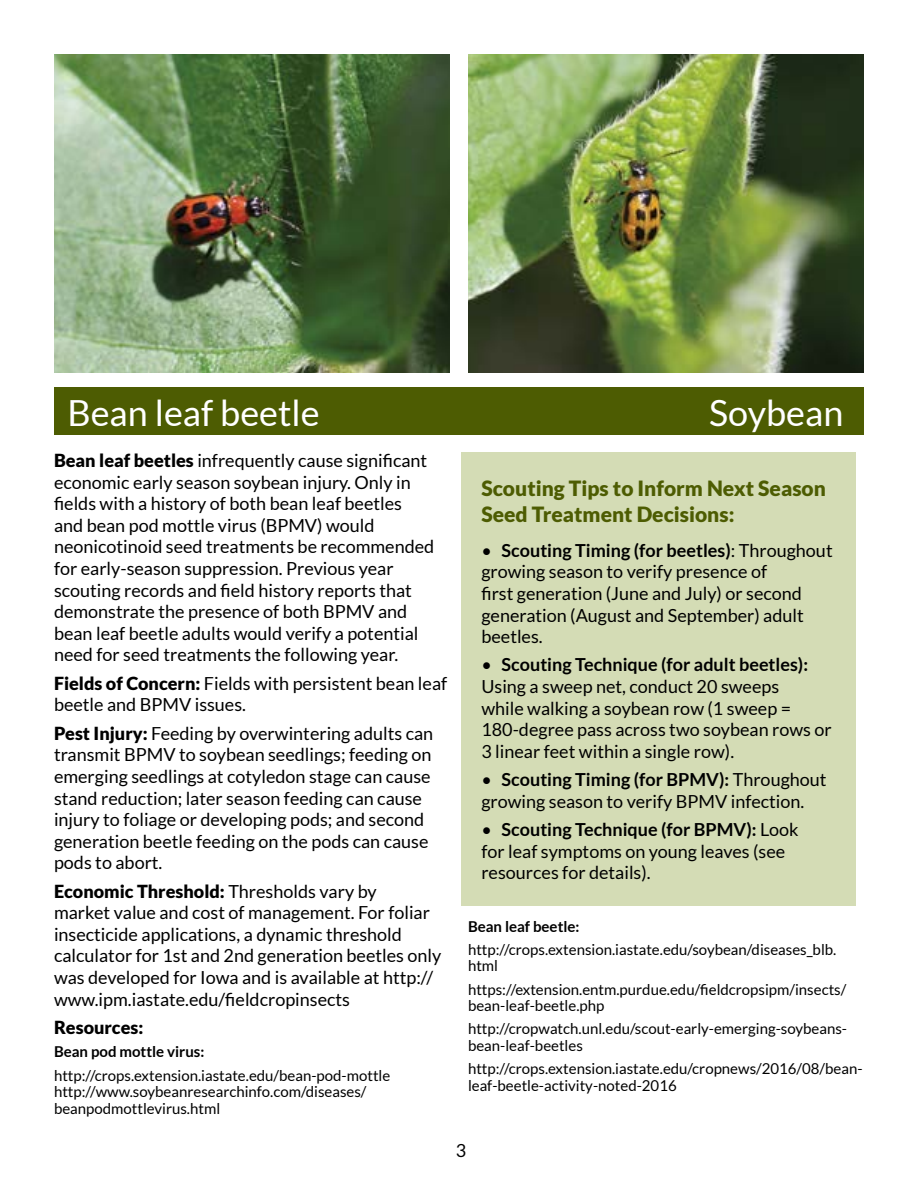
<style>
.page{position:relative;width:918px;height:1188px;background:#fff}
.page>*{position:absolute;margin:0;border:0;box-sizing:border-box;transform-origin:0 0}
.t1{font:36px "Lato";color:#fff}
.t2{font:900 21px/25.5px "Lato";color:#4d5c02}
.t3{font:18px/21.6px "Lato";color:#000}
.t4{font:900 18px "Lato";color:#000}
.t5{font:15px/16.5px "Lato";color:#000}
.t6{font:700 15px "Lato";color:#000}
.s1{font-weight:900}
.s2{font-weight:700}
</style>
<div class="page">
<img style="left:54px;top:54px;width:396px;height:319px">
<img style="left:468px;top:54px;width:396px;height:319px">
<div style="left:54px;top:388px;width:810px;height:47px;background:#4d5c02"></div>
<div style="left:461px;top:453px;width:395px;height:453px;background:#d4dcb5"></div>
<h1 class="t1" style="left:68px;top:393px;width:254px">Bean leaf beetle</h1>
<h1 class="t1" style="left:709px;top:393px;width:136px">Soybean</h1>
<p class="t3" style="left:54px;top:450px;width:382px"><span class="s1">Bean leaf beetles</span> infrequently cause significant economic early season soybean injury. Only in fields with a history of both bean leaf beetles and bean pod mottle virus (BPMV) would neonicotinoid seed treatments be recommended for early-season suppression. Previous year scouting records and field history reports that demonstrate the presence of both BPMV and bean leaf beetle adults would verify a potential need for seed treatments the following year.</p>
<p class="t3" style="left:54px;top:672px;width:395px"><span class="s1">Fields of Concern:</span> Fields with persistent bean leaf beetle and BPMV issues.</p>
<p class="t3" style="left:54px;top:722px;width:381px"><span class="s1">Pest Injury:</span> Feeding by overwintering adults can transmit BPMV to soybean seedlings; feeding on emerging seedlings at cotyledon stage can cause stand reduction; later season feeding can cause injury to foliage or developing pods; and second generation beetle feeding on the pods can cause pods to abort.</p>
<p class="t3" style="left:54px;top:880px;width:389px"><span class="s1">Economic Threshold:</span> Thresholds vary by<br>market value and cost of management. For foliar insecticide applications, a dynamic threshold calculator for 1st and 2nd generation beetles only was developed for Iowa and is available at http:// www.ipm.iastate.edu/fieldcropinsects</p>
<p class="t4" style="left:54px;top:1017px;width:91px">Resources:</p>
<p class="t6" style="left:54px;top:1043px;width:152px">Bean pod mottle virus:</p>
<p class="t5" style="left:54px;top:1067px;width:338px">http://crops.extension.iastate.edu/bean-pod-mottle http://www.soybeanresearchinfo.com/diseases/ beanpodmottlevirus.html</p>
<p class="t2" style="left:481px;top:475px;width:346px">Scouting Tips to Inform Next Season<br>Seed Treatment Decisions:</p>
<p class="t3" style="left:481px;top:539px;width:353px">• <span class="s2">Scouting Timing (for beetles)</span>: Throughout growing season to verify presence of<br>first generation (June and July) or second generation (August and September) adult beetles.</p>
<p class="t3" style="left:481px;top:654px;width:352px">• <span class="s2">Scouting Technique (for adult beetles):<br></span>Using a sweep net, conduct 20 sweeps<br>while walking a soybean row (1 sweep = 180-degree pass across two soybean rows or 3 linear feet within a single row).</p>
<p class="t3" style="left:481px;top:769px;width:347px">• <span class="s2">Scouting Timing (for BPMV):</span> Throughout growing season to verify BPMV infection.</p>
<p class="t3" style="left:481px;top:819px;width:319px">• <span class="s2">Scouting Technique (for BPMV):</span> Look for leaf symptoms on young leaves (see resources for details).</p>
<p class="t6" style="left:468px;top:918px;width:113px">Bean leaf beetle:</p>
<p class="t5" style="left:468px;top:941px;width:370px">http://crops.extension.iastate.edu/soybean/diseases_blb. html</p>
<p class="t5" style="left:468px;top:981px;width:380px">https://extension.entm.purdue.edu/fieldcropsipm/insects/ bean-leaf-beetle.php</p>
<p class="t5" style="left:468px;top:1021px;width:381px">http://cropwatch.unl.edu/scout-early-emerging-soybeans&shy;bean-leaf-beetles</p>
<p class="t5" style="left:468px;top:1060px;width:396px">http://crops.extension.iastate.edu/cropnews/2016/08/bean&shy;leaf-beetle-activity-noted-2016</p>
<p class="t3" style="left:456px;top:1140px;width:12px">3</p>
</div>
